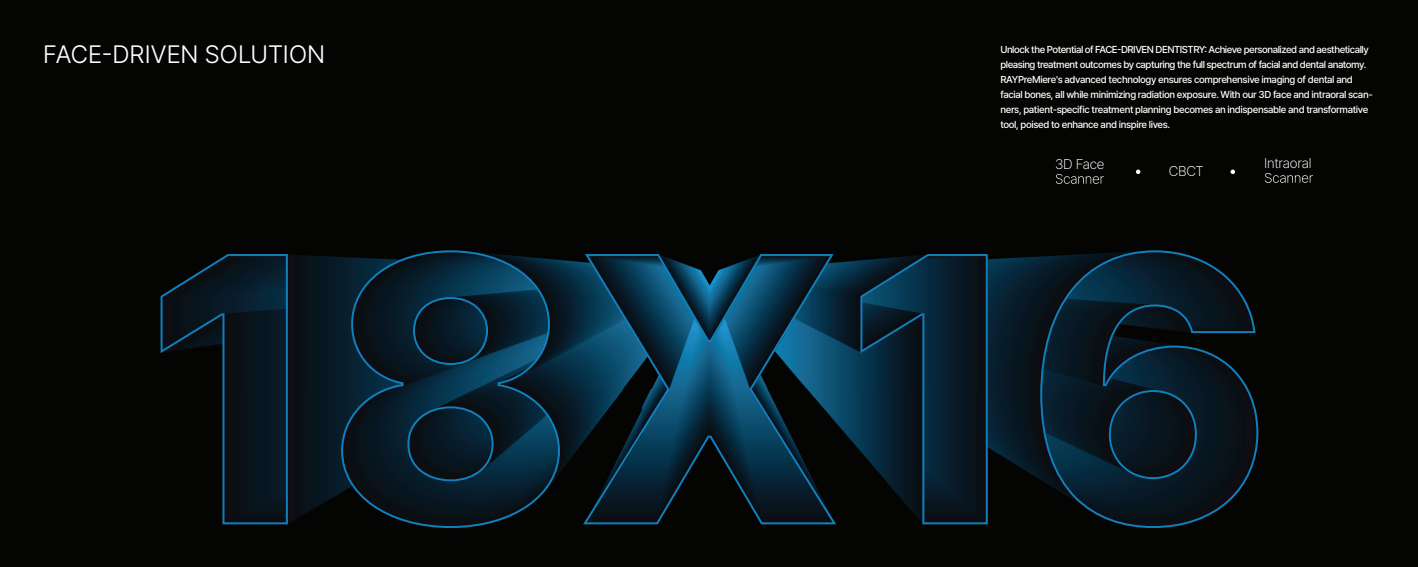
<style>
.page{position:relative;width:1418px;height:567px;background:#fff}
.page>*{position:absolute;margin:0;border:0;box-sizing:border-box;transform-origin:0 0}
.t1{font:300 25px "Pretendard";letter-spacing:.005em;color:#fff}
.t2{font:200 14px "Pretendard";letter-spacing:-.015em;color:#fff}
.t3{font:500 10px/15px "Pretendard";letter-spacing:-.035em;color:#fff}
</style>
<div class="page">
<div style="left:0;top:0;width:1417px;height:567px;background:#040503"></div>
<svg style="left:1135px;top:170px;width:5px;height:4px"></svg>
<svg style="left:1230px;top:170px;width:4px;height:4px"></svg>
<img style="left:144px;top:176px;width:1176px;height:391px">
<img style="left:1169px;top:176px;width:34px;height:1px">
<img style="left:1055px;top:176px;width:48px;height:8px">
<img style="left:1264px;top:176px;width:48px;height:7px">
<svg style="left:161px;top:254px;width:127px;height:270px;background:#07141b"></svg>
<svg style="left:341px;top:250px;width:219px;height:278px;background:#082130"></svg>
<svg style="left:583px;top:254px;width:253px;height:270px;background:#093146"></svg>
<svg style="left:860px;top:254px;width:127px;height:270px;background:#071f2d"></svg>
<svg style="left:1040px;top:250px;width:218px;height:278px;background:#071923"></svg>
<h1 class="t1" style="left:43px;top:37px;width:283px">FACE-DRIVEN SOLUTION</h1>
<p class="t3" style="left:1000px;top:42px;width:374px">Unlock the Potential of FACE-DRIVEN DENTISTRY: Achieve personalized and aesthetically pleasing treatment outcomes by capturing the full spectrum of facial and dental anatomy.<br>RAYPreMiere's advanced technology ensures comprehensive imaging of dental and facial bones, all while minimizing radiation exposure. With our 3D face and intraoral scan&shy;ners, patient-specific treatment planning becomes an indispensable and transformative tool, poised to enhance and inspire lives.</p>
<h2 class="t2" style="left:1168px;top:161px;width:36px">CBCT</h2>
<h2 class="t2" style="left:1055px;top:154px;width:51px">3D Face</h2>
<h2 class="t2" style="left:1264px;top:153px;width:49px">Intraoral</h2>
</div>
